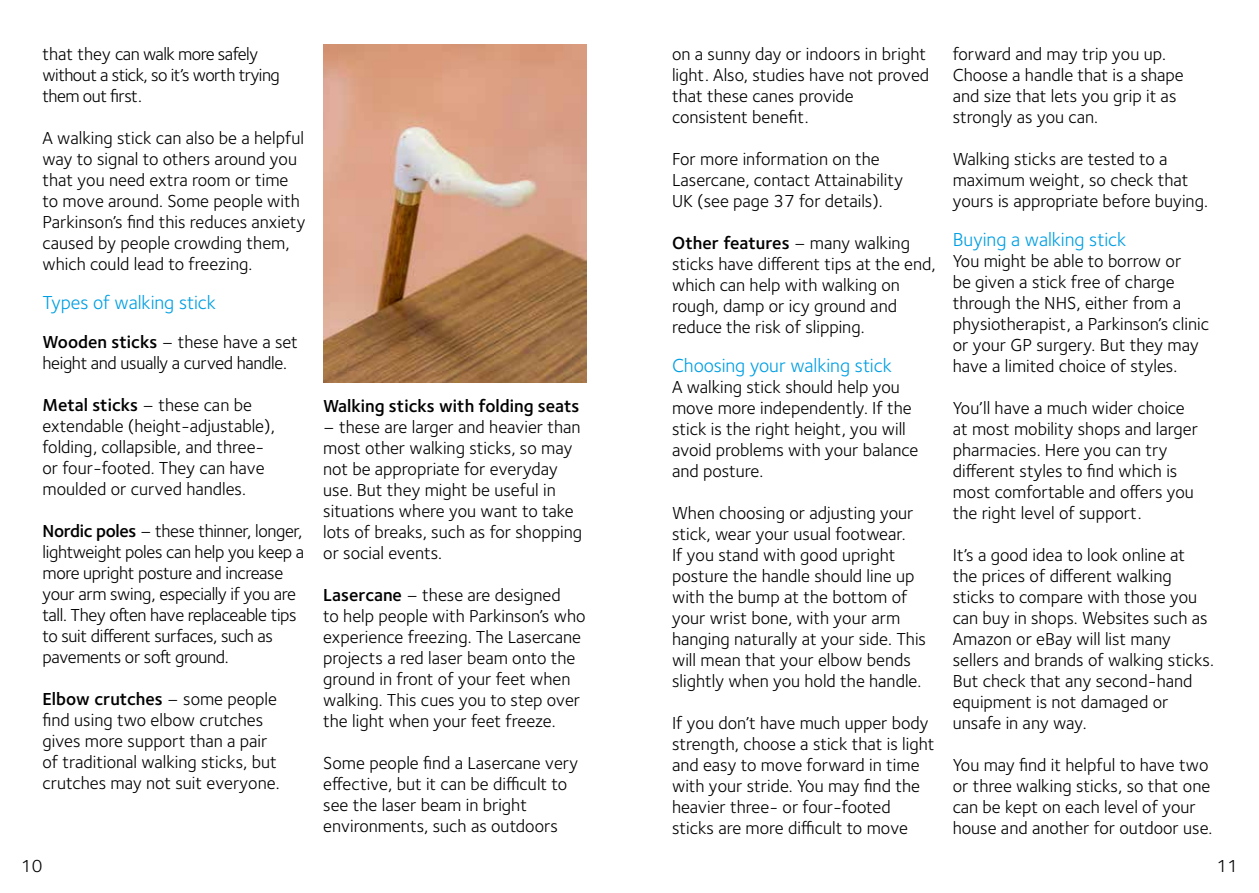
<style>
.page{position:relative;width:1259px;height:893px;background:#fff}
.page>*{position:absolute;margin:0;border:0;box-sizing:border-box;transform-origin:0 0}
.t1{font:19.5px "Foundry Sterling";letter-spacing:-.005em;color:#009fe3}
.t2{font:18px/21px "Foundry Sterling";color:#000}
.t3{font:18px/21px "Foundry Sterling";letter-spacing:-.02em;color:#000}
.t4{font:18px/21px "Foundry Sterling";letter-spacing:-.03em;color:#000}
.t5{font:600 18px "Foundry Sterling";color:#000}
.s1{font-weight:600}
</style>
<div class="page">
<img style="left:323px;top:45px;width:264px;height:337px">
<p class="t4" style="left:43px;top:43px;width:239px">that they can walk more safely without a stick, so it’s worth trying them out first.</p>
<p class="t2" style="left:43px;top:127px;width:264px">A walking stick can also be a helpful way to signal to others around you that you need extra room or time to move around. Some people with Parkinson’s find this reduces anxiety caused by people crowding them, which could lead to freezing.</p>
<p class="t1" style="left:43px;top:291px;width:175px">Types of walking stick</p>
<p class="t3" style="left:43px;top:331px;width:257px"><span class="s1">Wooden sticks</span> – these have a set height and usually a curved handle.</p>
<p class="t2" style="left:43px;top:394px;width:234px"><span class="s1">Metal sticks</span> – these can be extendable (height-adjustable), folding, collapsible, and three&shy;or four-footed. They can have moulded or curved handles.</p>
<p class="t3" style="left:43px;top:520px;width:263px"><span class="s1">Nordic poles</span> – these thinner, longer, lightweight poles can help you keep a more upright posture and increase your arm swing, especially if you are tall. They often have replaceable tips to suit different surfaces, such as pavements or soft ground.</p>
<p class="t2" style="left:43px;top:688px;width:238px"><span class="s1">Elbow crutches</span> – some people find using two elbow crutches gives more support than a pair of traditional walking sticks, but crutches may not suit everyone.</p>
<p class="t5" style="left:323px;top:395px;width:258px">Walking sticks with folding seats</p>
<p class="t2" style="left:323px;top:417px;width:260px">– these are larger and heavier than most other walking sticks, so may not be appropriate for everyday use. But they might be useful in situations where you want to take lots of breaks, such as for shopping or social events.</p>
<p class="t2" style="left:323px;top:585px;width:264px"><span class="s1">Lasercane</span> – these are designed<br>to help people with Parkinson’s who experience freezing. The Lasercane projects a red laser beam onto the ground in front of your feet when walking. This cues you to step over the light when your feet freeze.</p>
<p class="t2" style="left:323px;top:753px;width:256px">Some people find a Lasercane very effective, but it can be difficult to see the laser beam in bright environments, such as outdoors</p>
<p class="t2" style="left:672px;top:44px;width:259px">on a sunny day or indoors in bright light. Also, studies have not proved that these canes provide consistent benefit.</p>
<p class="t2" style="left:672px;top:149px;width:232px">For more information on the<br>Lasercane, contact Attainability<br>UK (see page 37 for details).</p>
<p class="t2" style="left:672px;top:233px;width:265px"><span class="s1">Other features</span> – many walking sticks have different tips at the end, which can help with walking on rough, damp or icy ground and reduce the risk of slipping.</p>
<p class="t1" style="left:672px;top:354px;width:221px">Choosing your walking stick</p>
<p class="t2" style="left:672px;top:376px;width:248px">A walking stick should help you move more independently. If the stick is the right height, you will avoid problems with your balance and posture.</p>
<p class="t2" style="left:672px;top:502px;width:255px">When choosing or adjusting your stick, wear your usual footwear.<br>If you stand with good upright posture the handle should line up with the bump at the bottom of your wrist bone, with your arm hanging naturally at your side. This will mean that your elbow bends slightly when you hold the handle.</p>
<p class="t2" style="left:672px;top:713px;width:264px">If you don’t have much upper body strength, choose a stick that is light and easy to move forward in time with your stride. You may find the heavier three- or four-footed sticks are more difficult to move</p>
<p class="t2" style="left:952px;top:44px;width:233px">forward and may trip you up.<br>Choose a handle that is a shape and size that lets you grip it as strongly as you can.</p>
<p class="t2" style="left:952px;top:149px;width:257px">Walking sticks are tested to a maximum weight, so check that yours is appropriate before buying.</p>
<p class="t1" style="left:952px;top:228px;width:175px">Buying a walking stick</p>
<p class="t2" style="left:952px;top:250px;width:258px">You might be able to borrow or<br>be given a stick free of charge through the NHS, either from a physiotherapist, a Parkinson’s clinic or your GP surgery. But they may have a limited choice of styles.</p>
<p class="t2" style="left:952px;top:397px;width:247px">You’ll have a much wider choice at most mobility shops and larger pharmacies. Here you can try different styles to find which is most comfortable and offers you the right level of support.</p>
<p class="t2" style="left:952px;top:544px;width:263px">It’s a good idea to look online at the prices of different walking sticks to compare with those you can buy in shops. Websites such as<br>Amazon or eBay will list many sellers and brands of walking sticks.<br>But check that any second-hand equipment is not damaged or unsafe in any way.</p>
<p class="t2" style="left:952px;top:755px;width:261px">You may find it helpful to have two or three walking sticks, so that one can be kept on each level of your house and another for outdoor use.</p>
<p class="t2" style="left:21px;top:856px;width:23px">10</p>
<p class="t2" style="left:1217px;top:856px;width:23px">11</p>
</div>
